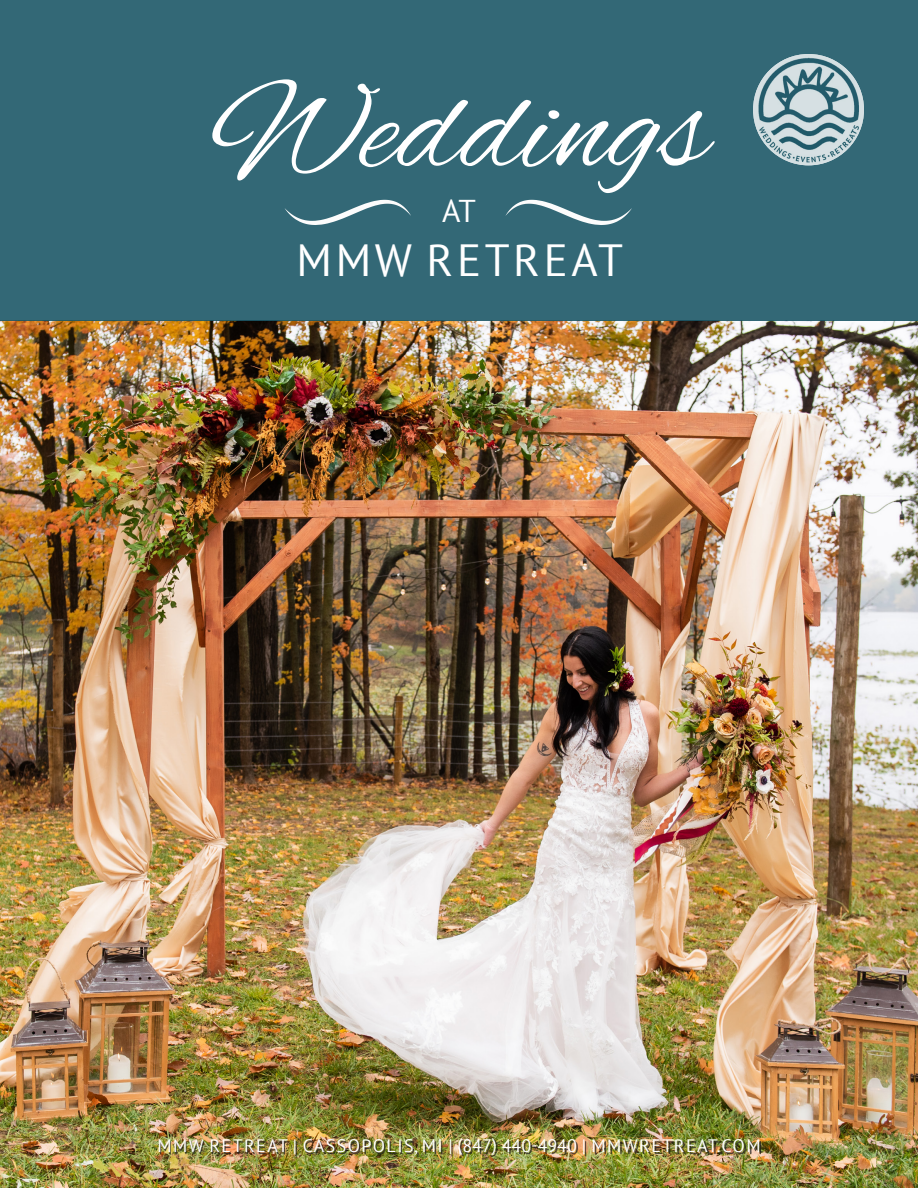
<style>
.page{position:relative;width:918px;height:1188px;background:#fff}
.page>*{position:absolute;margin:0;border:0;box-sizing:border-box;transform-origin:0 0}
.t1{font:135px "Alex Brush";color:#fff}
.t2{font:45px "PT Sans";letter-spacing:.08em;color:#fff}
.t3{font:31.5px "PT Sans";color:#fff}
.t4{font:18px "PT Sans";letter-spacing:.08em;color:#fff}
</style>
<div class="page">
<img style="left:0;top:320px;width:918px;height:868px">
<div style="left:0;top:0;width:918px;height:320px;background:#336876"></div>
<img style="left:753px;top:54px;width:111px;height:111px;border-radius:56px">
<svg style="left:506px;top:200px;width:126px;height:25px"></svg>
<svg style="left:285px;top:200px;width:126px;height:25px"></svg>
<div style="left:160px;top:1139px;width:601px;height:17px;background:#231f20;opacity:.75"></div>
<p class="t1" style="left:210px;top:54px;width:499px">Weddings</p>
<p class="t3" style="left:442px;top:191px;width:35px">at</p>
<p class="t2" style="left:297px;top:232px;width:328px">MMW RETREAT</p>
<p class="t4" style="left:157px;top:1134px;width:605px">MMW RETREAT | CASSOPOLIS, MI | (847) 440-4940 | MMWRETREAT.COM</p>
</div>
